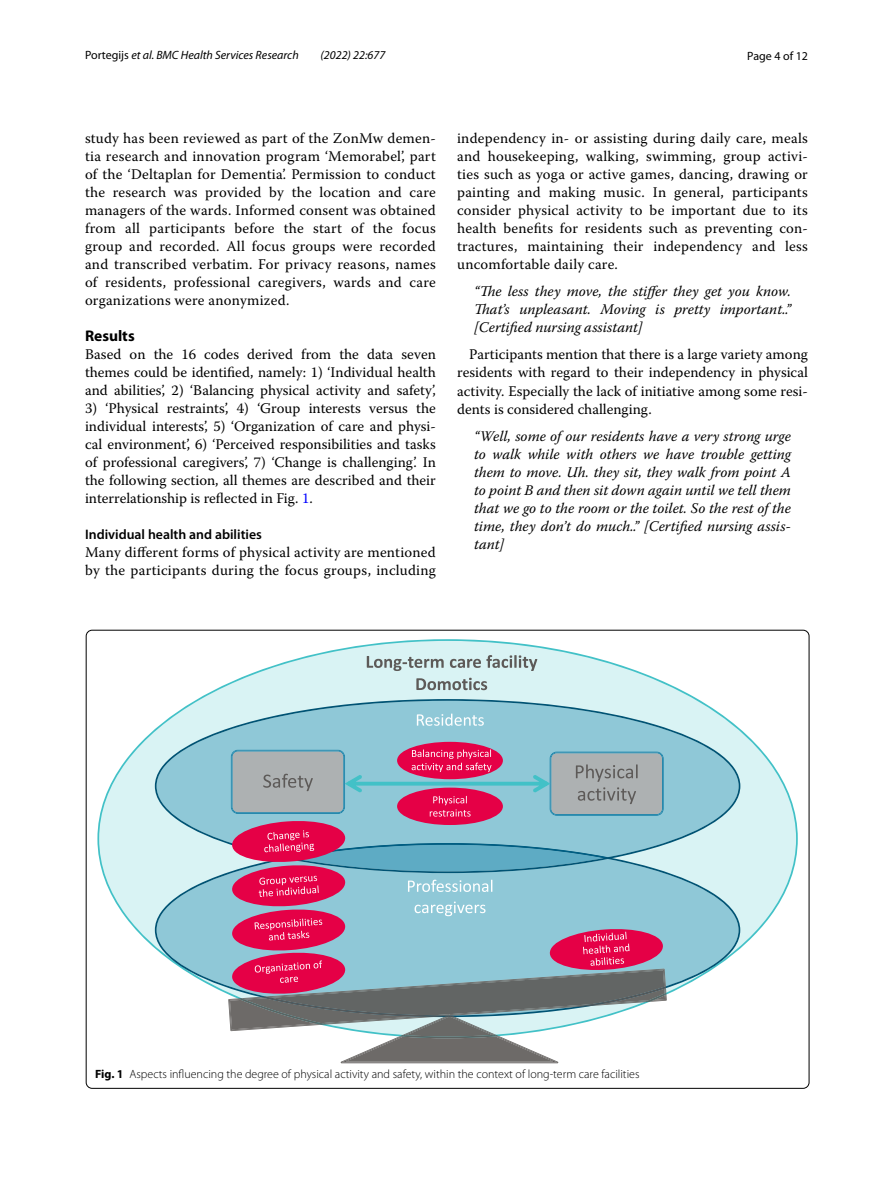
<style>
.page{position:relative;width:893px;height:1187px;background:#fff}
.page>*{position:absolute;margin:0;border:0;box-sizing:border-box;transform-origin:0 0}
.t1{font:700 15.45px "Myriad Pro";color:#000}
.t2{font:14.7px/18px "Warnock Pro";letter-spacing:.01em;color:#000;text-align:justify}
.t3{font:italic 14.7px/18px "Warnock Pro";color:#000;text-align:justify}
.t4{font:600 13.8px "Myriad Pro";color:#000}
.t5{font:300 12px "Myriad Pro";color:#000}
.t6{font:italic 12px "Myriad Pro";color:#000}
.t7{font:12px "Myriad Pro";color:#000}
.s1{font-style:normal}
.s2{color:#00f}
.s3{font-weight:700}
</style>
<div class="page">
<svg style="left:97px;top:639px;width:701px;height:310px;fill:#d9f3f4"></svg>
<svg style="left:155px;top:873px;width:585px;height:122px;fill:#8fc8d7"></svg>
<svg style="left:155px;top:699px;width:585px;height:174px;background:#a7d5df"></svg>
<div style="left:398px;top:742px;width:104px;height:36px;background:#e50046;border-radius:50%"></div>
<div style="left:397px;top:741px;width:106px;height:38px;border:2px solid #e50046;border-radius:50%"></div>
<svg style="left:367px;top:655px;width:170px;height:16px;background:#b4c6c6"></svg>
<svg style="left:416px;top:677px;width:71px;height:13px"></svg>
<svg style="left:417px;top:713px;width:67px;height:12px"></svg>
<svg style="left:228px;top:749px;width:439px;height:314px;background:#a19bae"></svg>
<p class="t6" style="left:85px;top:48px;width:215px"><span class="s1">Portegijs</span> et al. BMC Health Services Research</p>
<p class="t6" style="left:321px;top:48px;width:66px">(2022) 22:677</p>
<p class="t7" style="left:747px;top:48px;width:62px">Page 4 of 12</p>
<p class="t2" style="left:85px;top:128px;width:352px">study has been reviewed as part of the ZonMw demen&shy;tia research and innovation program ‘Memorabel’, part of the ‘Deltaplan for Dementia’. Permission to conduct the research was provided by the location and care managers of the wards. Informed consent was obtained from all participants before the start of the focus group and recorded. All focus groups were recorded and transcribed verbatim. For privacy reasons, names of residents, professional caregivers, wards and care organizations were anonymized.</p>
<p class="t1" style="left:85px;top:325px;width:51px">Results</p>
<p class="t2" style="left:85px;top:344px;width:352px">Based on the 16 codes derived from the data seven themes could be identified, namely: 1) ‘Individual health and abilities’, 2) ‘Balancing physical activity and safety’,</p>
<p class="t2" style="left:85px;top:398px;width:352px">3) ‘Physical restraints’, 4) ‘Group interests versus the individual interests’, 5) ‘Organization of care and physi&shy;cal environment’, 6) ‘Perceived responsibilities and tasks of professional caregivers’, 7) ‘Change is challenging’. In the following section, all themes are described and their interrelationship is reflected in Fig. <span class="s2">1</span>.</p>
<p class="t4" style="left:85px;top:525px;width:178px">Individual health and abilities</p>
<p class="t2" style="left:85px;top:542px;width:352px">Many different forms of physical activity are mentioned by the participants during the focus groups, including</p>
<p class="t2" style="left:457px;top:128px;width:352px">independency in- or assisting during daily care, meals and housekeeping, walking, swimming, group activi&shy;ties such as yoga or active games, dancing, drawing or painting and making music. In general, participants consider physical activity to be important due to its health benefits for residents such as preventing con&shy;tractures, maintaining their independency and less uncomfortable daily care.</p>
<p class="t3" style="left:474px;top:282px;width:318px">“The less they move, the stiffer they get you know.<br>That’s unpleasant. Moving is pretty important..” [Certified nursing assistant]</p>
<p class="t2" style="left:457px;top:345px;width:352px;text-indent:12px">Participants mention that there is a large variety among residents with regard to their independency in physical activity. Especially the lack of initiative among some resi&shy;dents is considered challenging.</p>
<p class="t3" style="left:474px;top:427px;width:318px">“Well, some of our residents have a very strong urge to walk while with others we have trouble getting them to move. Uh. they sit, they walk from point A to point B and then sit down again until we tell them that we go to the room or the toilet. So the rest of the time, they don’t do much..” [Certified nursing assis&shy;tant]</p>
<p class="t5" style="left:95px;top:1067px;width:546px"><span class="s3">Fig. 1</span> Aspects influencing the degree of physical activity and safety, within the context of long-term care facilities</p>
</div>
